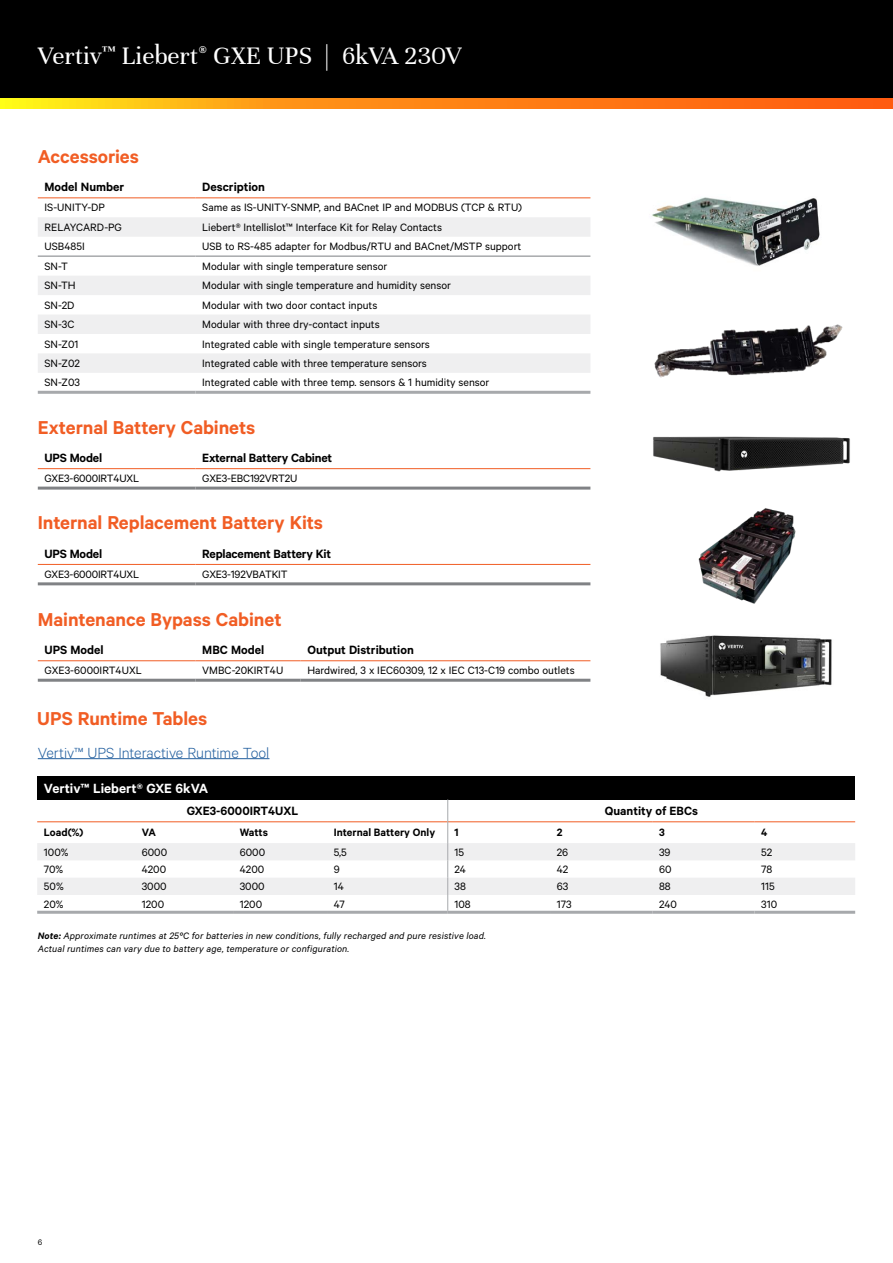
<style>
.page{position:relative;width:893px;height:1263px;background:#fff}
.page>*{position:absolute;margin:0;border:0;box-sizing:border-box;transform-origin:0 0}
.t1{font:27px "Unna";color:#fff}
.t2{font:600 21px "Calibre";color:#f15d24}
.t3{font:300 16.5px "Calibre";letter-spacing:-.005em;color:#215e9e}
.t4{font:600 15px "Calibre";color:#fff}
.t5{font:600 13.5px "Calibre";color:#000}
.t6{font:12px "Calibre";color:#000}
.t7{font:600 12px "Calibre";color:#000}
.t8{font:italic 10.5px/12.6px "Calibre";letter-spacing:.01em;color:#000}
.t9{font:9px "Calibre";color:#000}
.s1{font-weight:600}
</style>
<div class="page">
<div style="left:0;top:0;width:893px;height:108px;background:#000"></div>
<svg style="left:0;top:98px;width:893px;height:11px;background:#ff9014"></svg>
<svg style="left:38px;top:217px;width:552px;height:156px;fill:#f5f5f5"></svg>
<hr style="left:38px;top:255px;width:157px;height:2px;background:#a7a9ac">
<hr style="left:195px;top:255px;width:395px;height:2px;background:#a7a9ac">
<hr style="left:38px;top:391px;width:157px;height:3px;background:#a7a9ac">
<hr style="left:195px;top:391px;width:395px;height:3px;background:#a7a9ac">
<hr style="left:38px;top:198px;width:157px;height:1px;background:#f15d24">
<hr style="left:195px;top:198px;width:395px;height:1px;background:#f15d24">
<div style="left:37px;top:776px;width:818px;height:23px;background:#000"></div>
<hr style="left:37px;top:911px;width:98px;height:3px;background:#a7a9ac">
<hr style="left:135px;top:911px;width:98px;height:3px;background:#a7a9ac">
<hr style="left:233px;top:911px;width:94px;height:3px;background:#a7a9ac">
<hr style="left:327px;top:911px;width:121px;height:3px;background:#a7a9ac">
<hr style="left:448px;top:911px;width:102px;height:3px;background:#a7a9ac">
<hr style="left:550px;top:911px;width:102px;height:3px;background:#a7a9ac">
<hr style="left:652px;top:911px;width:102px;height:3px;background:#a7a9ac">
<hr style="left:754px;top:911px;width:101px;height:3px;background:#a7a9ac">
<svg style="left:37px;top:799px;width:818px;height:112px"></svg>
<hr style="left:38px;top:468px;width:157px;height:1px;background:#f15d24">
<hr style="left:195px;top:468px;width:395px;height:1px;background:#f15d24">
<hr style="left:38px;top:487px;width:157px;height:3px;background:#808285">
<hr style="left:195px;top:487px;width:395px;height:3px;background:#808285">
<hr style="left:38px;top:564px;width:157px;height:1px;background:#f15d24">
<hr style="left:195px;top:564px;width:395px;height:1px;background:#f15d24">
<hr style="left:38px;top:582px;width:157px;height:3px;background:#808285">
<hr style="left:195px;top:582px;width:395px;height:3px;background:#808285">
<hr style="left:38px;top:660px;width:157px;height:1px;background:#f15d24">
<hr style="left:195px;top:660px;width:106px;height:1px;background:#f15d24">
<hr style="left:301px;top:660px;width:289px;height:1px;background:#f15d24">
<hr style="left:38px;top:679px;width:157px;height:3px;background:#808285">
<hr style="left:195px;top:679px;width:106px;height:3px;background:#808285">
<hr style="left:301px;top:679px;width:289px;height:3px;background:#808285">
<img style="left:653px;top:436px;width:197px;height:36px">
<img style="left:698px;top:508px;width:98px;height:96px">
<img style="left:660px;top:635px;width:172px;height:62px">
<img style="left:654px;top:324px;width:189px;height:54px">
<hr style="left:38px;top:758px;width:231px;height:1px;background:#215e9e">
<img style="left:652px;top:197px;width:168px;height:69px">
<h1 class="t1" style="left:38px;top:40px;width:425px">Vertiv<sup>™</sup> Liebert<sup>®</sup> GXE UPS | 6kVA 230V</h1>
<h2 class="t2" style="left:38px;top:144px;width:103px">Accessories</h2>
<p class="t5" style="left:45px;top:179px;width:81px">Model Number</p>
<p class="t5" style="left:202px;top:179px;width:64px">Description</p>
<p class="t6" style="left:45px;top:201px;width:62px">IS-UNITY-DP</p>
<p class="t6" style="left:202px;top:201px;width:321px">Same as IS-UNITY-SNMP, and BACnet IP and MODBUS (TCP &amp; RTU)</p>
<p class="t6" style="left:45px;top:220px;width:79px">RELAYCARD-PG</p>
<p class="t6" style="left:202px;top:220px;width:241px">Liebert® Intellislot™ Interface Kit for Relay Contacts</p>
<p class="t6" style="left:45px;top:240px;width:42px">USB485I</p>
<p class="t6" style="left:202px;top:240px;width:321px">USB to RS-485 adapter for Modbus/RTU and BACnet/MSTP support</p>
<p class="t6" style="left:45px;top:259px;width:25px">SN-T</p>
<p class="t6" style="left:202px;top:259px;width:187px">Modular with single temperature sensor</p>
<p class="t6" style="left:45px;top:278px;width:33px">SN-TH</p>
<p class="t6" style="left:202px;top:278px;width:250px">Modular with single temperature and humidity sensor</p>
<p class="t6" style="left:45px;top:298px;width:31px">SN-2D</p>
<p class="t6" style="left:202px;top:298px;width:177px">Modular with two door contact inputs</p>
<p class="t6" style="left:45px;top:317px;width:31px">SN-3C</p>
<p class="t6" style="left:202px;top:317px;width:179px">Modular with three dry-contact inputs</p>
<p class="t6" style="left:45px;top:337px;width:35px">SN-Z01</p>
<p class="t6" style="left:202px;top:337px;width:229px">Integrated cable with single temperature sensors</p>
<p class="t6" style="left:45px;top:356px;width:37px">SN-Z02</p>
<p class="t6" style="left:202px;top:356px;width:226px">Integrated cable with three temperature sensors</p>
<p class="t6" style="left:45px;top:376px;width:37px">SN-Z03</p>
<p class="t6" style="left:202px;top:376px;width:289px">Integrated cable with three temp. sensors &amp; 1 humidity sensor</p>
<h2 class="t2" style="left:38px;top:414px;width:219px">External Battery Cabinets</h2>
<p class="t5" style="left:45px;top:450px;width:59px">UPS Model</p>
<p class="t5" style="left:202px;top:450px;width:131px">External Battery Cabinet</p>
<p class="t6" style="left:45px;top:471px;width:96px">GXE3-6000IRT4UXL</p>
<p class="t6" style="left:202px;top:471px;width:97px">GXE3-EBC192VRT2U</p>
<h2 class="t2" style="left:38px;top:510px;width:287px">Internal Replacement Battery Kits</h2>
<p class="t5" style="left:45px;top:545px;width:59px">UPS Model</p>
<p class="t5" style="left:202px;top:545px;width:130px">Replacement Battery Kit</p>
<p class="t6" style="left:45px;top:567px;width:96px">GXE3-6000IRT4UXL</p>
<p class="t6" style="left:202px;top:567px;width:87px">GXE3-192VBATKIT</p>
<h2 class="t2" style="left:38px;top:607px;width:245px">Maintenance Bypass Cabinet</h2>
<p class="t5" style="left:45px;top:642px;width:61px">UPS Model</p>
<p class="t5" style="left:202px;top:642px;width:63px">MBC Model</p>
<p class="t5" style="left:307px;top:642px;width:108px">Output Distribution</p>
<p class="t6" style="left:45px;top:664px;width:99px">GXE3-6000IRT4UXL</p>
<p class="t6" style="left:202px;top:664px;width:83px">VMBC-20KIRT4U</p>
<p class="t6" style="left:307px;top:664px;width:269px">Hardwired, 3 x IEC60309, 12 x IEC C13-C19 combo outlets</p>
<h2 class="t2" style="left:37px;top:706px;width:172px">UPS Runtime Tables</h2>
<h3 class="t3" style="left:38px;top:743px;width:233px">Vertiv™ UPS Interactive Runtime Tool</h3>
<p class="t4" style="left:44px;top:779px;width:166px">Vertiv™ Liebert® GXE 6kVA</p>
<p class="t5" style="left:187px;top:803px;width:113px">GXE3-6000IRT4UXL</p>
<p class="t5" style="left:605px;top:803px;width:95px">Quantity of EBCs</p>
<p class="t7" style="left:44px;top:825px;width:41px">Load(%)</p>
<p class="t7" style="left:142px;top:825px;width:16px">VA</p>
<p class="t7" style="left:240px;top:825px;width:30px">Watts</p>
<p class="t7" style="left:334px;top:825px;width:103px">Internal Battery Only</p>
<p class="t7" style="left:454px;top:825px;width:6px">1</p>
<p class="t7" style="left:557px;top:825px;width:7px">2</p>
<p class="t7" style="left:659px;top:825px;width:7px">3</p>
<p class="t7" style="left:761px;top:825px;width:8px">4</p>
<p class="t6" style="left:44px;top:845px;width:26px">100%</p>
<p class="t6" style="left:142px;top:845px;width:27px">6000</p>
<p class="t6" style="left:240px;top:845px;width:27px">6000</p>
<p class="t6" style="left:334px;top:845px;width:15px">5,5</p>
<p class="t6" style="left:454px;top:845px;width:11px">15</p>
<p class="t6" style="left:557px;top:845px;width:13px">26</p>
<p class="t6" style="left:659px;top:845px;width:13px">39</p>
<p class="t6" style="left:761px;top:845px;width:13px">52</p>
<p class="t6" style="left:44px;top:862px;width:21px">70%</p>
<p class="t6" style="left:142px;top:862px;width:26px">4200</p>
<p class="t6" style="left:240px;top:862px;width:26px">4200</p>
<p class="t6" style="left:334px;top:862px;width:7px">9</p>
<p class="t6" style="left:454px;top:862px;width:13px">24</p>
<p class="t6" style="left:557px;top:862px;width:13px">42</p>
<p class="t6" style="left:659px;top:862px;width:14px">60</p>
<p class="t6" style="left:761px;top:862px;width:13px">78</p>
<p class="t6" style="left:44px;top:879px;width:21px">50%</p>
<p class="t6" style="left:142px;top:879px;width:26px">3000</p>
<p class="t6" style="left:240px;top:879px;width:26px">3000</p>
<p class="t6" style="left:334px;top:879px;width:12px">14</p>
<p class="t6" style="left:454px;top:879px;width:13px">38</p>
<p class="t6" style="left:557px;top:879px;width:13px">63</p>
<p class="t6" style="left:659px;top:879px;width:13px">88</p>
<p class="t6" style="left:761px;top:879px;width:15px">115</p>
<p class="t6" style="left:44px;top:897px;width:21px">20%</p>
<p class="t6" style="left:142px;top:897px;width:24px">1200</p>
<p class="t6" style="left:240px;top:897px;width:24px">1200</p>
<p class="t6" style="left:334px;top:897px;width:13px">47</p>
<p class="t6" style="left:454px;top:897px;width:18px">108</p>
<p class="t6" style="left:557px;top:897px;width:16px">173</p>
<p class="t6" style="left:659px;top:897px;width:19px">240</p>
<p class="t6" style="left:761px;top:897px;width:17px">310</p>
<p class="t8" style="left:38px;top:929px;width:450px"><span class="s1">Note:</span> Approximate runtimes at 25ºC for batteries in new conditions, fully recharged and pure resistive load.<br>Actual runtimes can vary due to battery age, temperature or configuration.</p>
<p class="t9" style="left:38px;top:1236px;width:6px">6</p>
</div>
